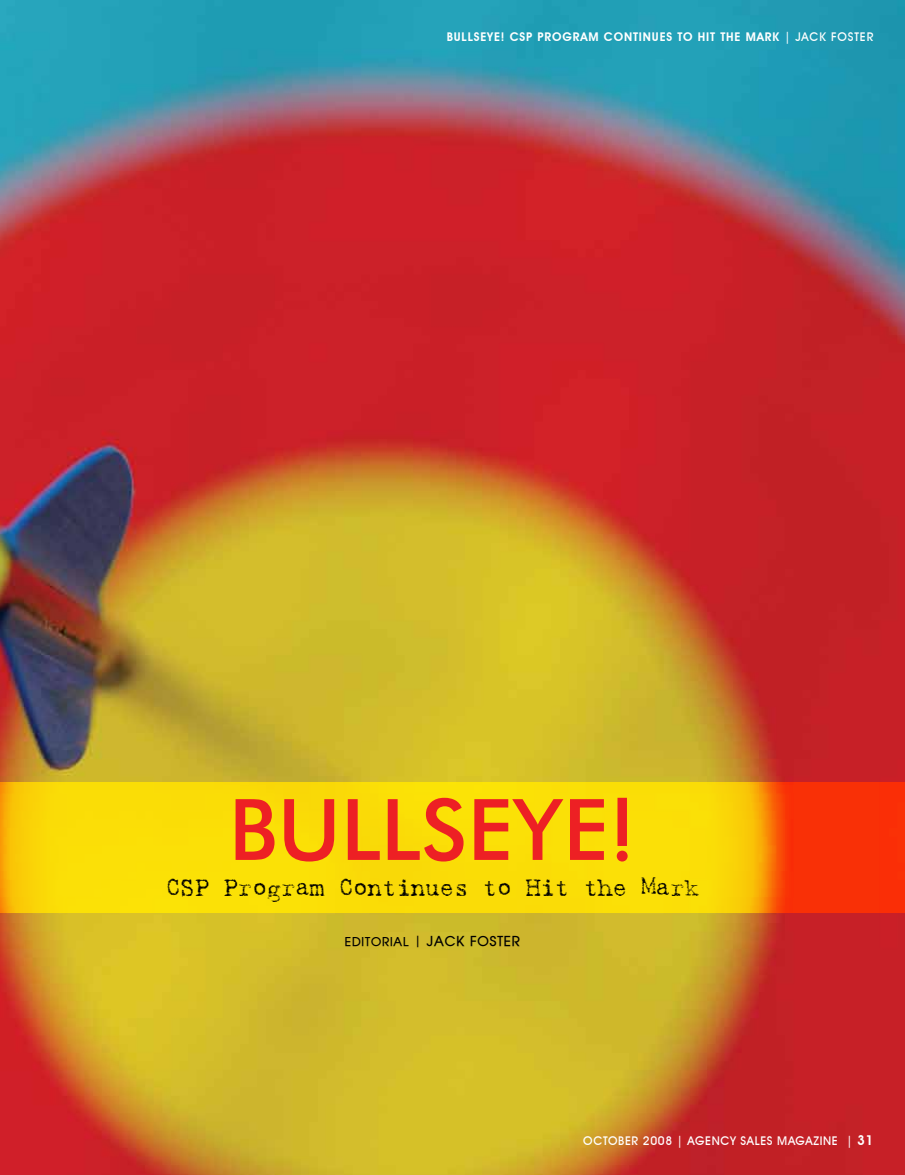
<style>
.page{position:relative;width:905px;height:1175px;background:#fff}
.page>*{position:absolute;margin:0;border:0;box-sizing:border-box;transform-origin:0 0}
.t1{font:500 84.9px "Futura BT";color:#ed2024}
.t2{font:24px "Typewriter Rough";color:#000}
.t3{font:700 13.5px "Atilla";letter-spacing:.075em;color:#000}
.t4{font:600 12px "Avant Garde IT Cby BT";letter-spacing:.07em;color:#fff}
.t5{font:500 12px "Avant Garde IT Cby BT";letter-spacing:.05em;color:#fff}
.s1{font-weight:500}
.s2{font-size:12px}
.s3{font-size:15px}
.s4{font-weight:600;font-size:13.5px}
</style>
<div class="page">
<img style="left:0;top:0;width:904px;height:1174px">
<svg style="left:0;top:782px;width:904px;height:130px;background:#fac206"></svg>
<p class="t4" style="left:447px;top:29px;width:428px">BULLSEYE! CSP PROGRAM CONTINUES TO HIT THE MARK <span class="s1">| JACK FOSTER</span></p>
<h1 class="t1" style="left:228px;top:778px;width:409px">BULLSEYE!</h1>
<h2 class="t2" style="left:166px;top:876px;width:534px">CSP Program Continues to Hit the Mark</h2>
<p class="t3" style="left:345px;top:932px;width:176px"><span class="s2">EDITORIAL</span> <span class="s3">|</span> JACK FOSTER</p>
<p class="t5" style="left:583px;top:1133px;width:291px">OCTOBER 2008 | AGENCY SALES MAGAZINE | <span class="s4">31</span></p>
</div>
